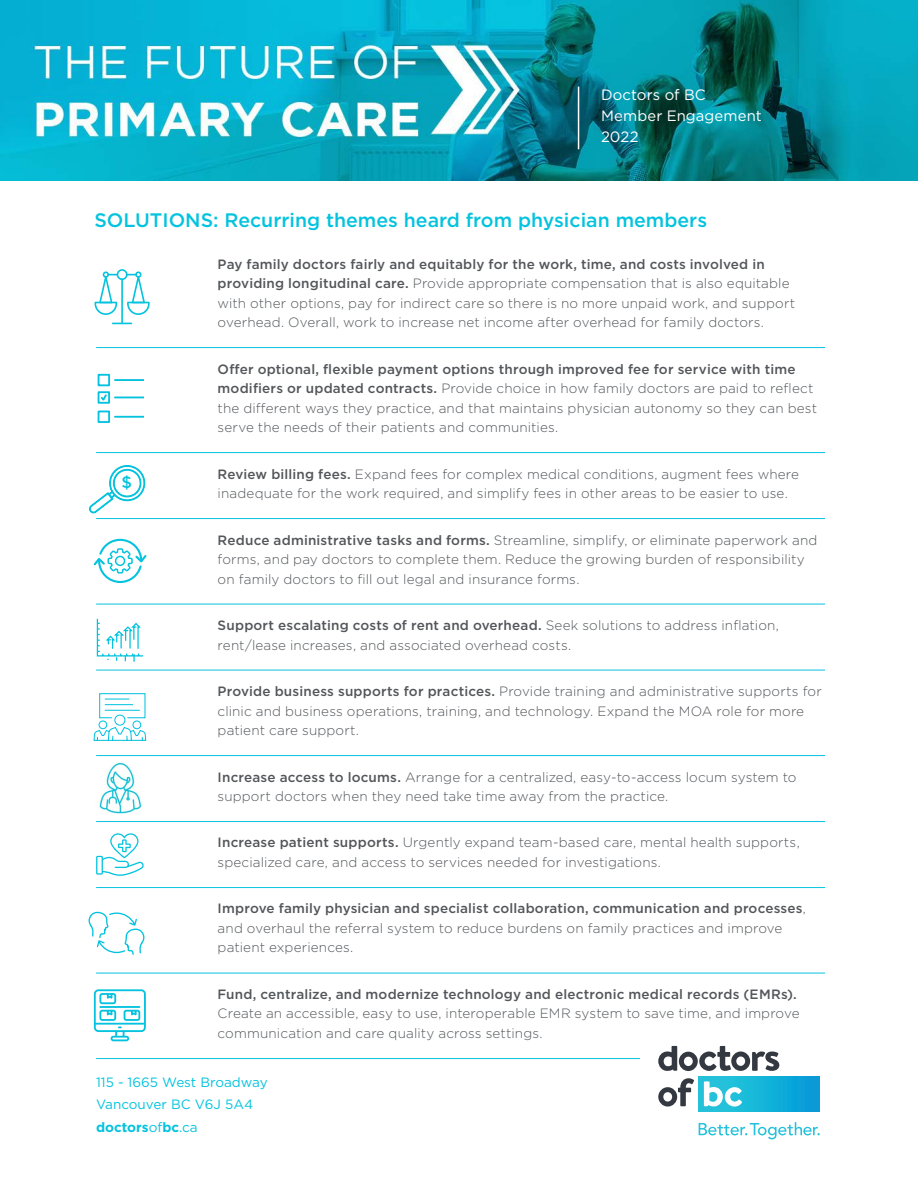
<style>
.page{position:relative;width:918px;height:1188px;background:#fff}
.page>*{position:absolute;margin:0;border:0;box-sizing:border-box;transform-origin:0 0}
.t1{font:500 19.5px "Gotham";color:#05c3de}
.t2{font:500 16.5px "Gotham";color:#05c3de}
.t3{font:15px/21px "Gotham";letter-spacing:.01em;color:#fff}
.t4{font:300 13.5px/19.5px "Gotham";letter-spacing:.01em;color:#53565a}
.t5{font:500 13.5px "Gotham";letter-spacing:.015em;color:#53565a}
.t6{font:13.5px/22.5px "Gotham";color:#05c3de}
.s1{font-weight:500}
.s2{font-weight:700}
</style>
<div class="page">
<img style="left:0;top:0;width:918px;height:181px">
<hr style="left:96px;top:347px;width:729px;height:1px;background:#05c3de">
<hr style="left:96px;top:452px;width:729px;height:1px;background:#05c3de">
<hr style="left:96px;top:518px;width:729px;height:1px;background:#05c3de">
<hr style="left:96px;top:604px;width:729px;height:1px;background:#05c3de">
<hr style="left:96px;top:670px;width:729px;height:1px;background:#05c3de">
<hr style="left:96px;top:755px;width:729px;height:1px;background:#05c3de">
<hr style="left:96px;top:821px;width:729px;height:1px;background:#05c3de">
<hr style="left:96px;top:887px;width:729px;height:1px;background:#05c3de">
<hr style="left:96px;top:973px;width:729px;height:1px;background:#05c3de">
<hr style="left:96px;top:1058px;width:729px;height:1px;background:#05c3de">
<div style="left:640px;top:1041px;width:229px;height:116px;background:#fff"></div>
<svg style="left:112px;top:323px;width:20px;height:1px"></svg>
<hr style="left:121px;top:278px;width:2px;height:46px;background:#05c3de">
<svg style="left:95px;top:269px;width:55px;height:46px"></svg>
<svg style="left:93px;top:693px;width:54px;height:48px"></svg>
<svg style="left:96px;top:618px;width:48px;height:44px"></svg>
<svg style="left:89px;top:912px;width:55px;height:43px"></svg>
<div style="left:98px;top:374px;width:12px;height:12px;border:2px solid #05c3de"></div>
<div style="left:98px;top:411px;width:12px;height:12px;border:2px solid #05c3de"></div>
<hr style="left:115px;top:379px;width:29px;height:2px;background:#05c3de">
<svg style="left:115px;top:397px;width:29px;height:1px"></svg>
<hr style="left:115px;top:416px;width:29px;height:2px;background:#05c3de">
<div style="left:98px;top:391px;width:12px;height:13px;border:2px solid #05c3de"></div>
<svg style="left:99px;top:393px;width:9px;height:10px"></svg>
<svg style="left:89px;top:465px;width:56px;height:48px"></svg>
<svg style="left:93px;top:538px;width:54px;height:45px"></svg>
<img style="left:99px;top:763px;width:43px;height:50px">
<svg style="left:96px;top:833px;width:48px;height:43px"></svg>
<svg style="left:94px;top:989px;width:52px;height:52px"></svg>
<svg style="left:658px;top:1078px;width:36px;height:29px"></svg>
<svg style="left:658px;top:1046px;width:121px;height:25px"></svg>
<svg style="left:699px;top:1122px;width:121px;height:17px"></svg>
<div style="left:699px;top:1076px;width:121px;height:36px;background:linear-gradient(to right,#29cadb,#039bd8)"></div>
<svg style="left:704px;top:1081px;width:38px;height:26px"></svg>
<hr style="left:578px;top:87px;width:1px;height:62px;background:#fff">
<p class="t3" style="left:601px;top:84px;width:162px">Doctors of BC<br>Member Engagement<br>2022</p>
<h1 class="t1" style="left:94px;top:207px;width:614px">SOLUTIONS: Recurring themes heard from physician members</h1>
<p class="t2" style="left:121px;top:471px;width:12px">$</p>
<p class="t4" style="left:218px;top:254px;width:579px"><span class="s1">Pay family doctors fairly and equitably for the work, time, and costs involved in providing longitudinal care.</span> Provide appropriate compensation that is also equitable with other options, pay for indirect care so there is no more unpaid work, and support overhead. Overall, work to increase net income after overhead for family doctors.</p>
<p class="t4" style="left:218px;top:359px;width:601px"><span class="s1">Offer optional, flexible payment options through improved fee for service with time modifiers or updated contracts.</span> Provide choice in how family doctors are paid to reflect the different ways they practice, and that maintains physician autonomy so they can best serve the needs of their patients and communities.</p>
<p class="t4" style="left:218px;top:464px;width:583px"><span class="s1">Review billing fees.</span> Expand fees for complex medical conditions, augment fees where inadequate for the work required, and simplify fees in other areas to be easier to use.</p>
<p class="t4" style="left:218px;top:530px;width:601px"><span class="s1">Reduce administrative tasks and forms.</span> Streamline, simplify, or eliminate paperwork and forms, and pay doctors to complete them. Reduce the growing burden of responsibility on family doctors to fill out legal and insurance forms.</p>
<p class="t4" style="left:218px;top:615px;width:563px"><span class="s1">Support escalating costs of rent and overhead.</span> Seek solutions to address inflation, rent/lease increases, and associated overhead costs.</p>
<p class="t4" style="left:218px;top:681px;width:606px"><span class="s1">Provide business supports for practices.</span> Provide training and administrative supports for clinic and business operations, training, and technology. Expand the MOA role for more patient care support.</p>
<p class="t4" style="left:218px;top:767px;width:580px"><span class="s1">Increase access to locums.</span> Arrange for a centralized, easy-to-access locum system to support doctors when they need take time away from the practice.</p>
<p class="t4" style="left:218px;top:833px;width:584px"><span class="s1">Increase patient supports.</span> Urgently expand team-based care, mental health supports, specialized care, and access to services needed for investigations.</p>
<p class="t4" style="left:218px;top:899px;width:590px"><span class="s1">Improve family physician and specialist collaboration, communication and processes</span>, and overhaul the referral system to reduce burdens on family practices and improve patient experiences.</p>
<p class="t5" style="left:218px;top:985px;width:581px">Fund, centralize, and modernize technology and electronic medical records (EMRs).</p>
<p class="t4" style="left:218px;top:1004px;width:584px">Create an accessible, easy to use, interoperable EMR system to save time, and improve communication and care quality across settings.</p>
<p class="t6" style="left:96px;top:1070px;width:173px">115 - 1665 West Broadway<br>Vancouver BC V6J 5A4 <span class="s2">doctors</span>of<span class="s2">bc</span>.ca</p>
</div>
